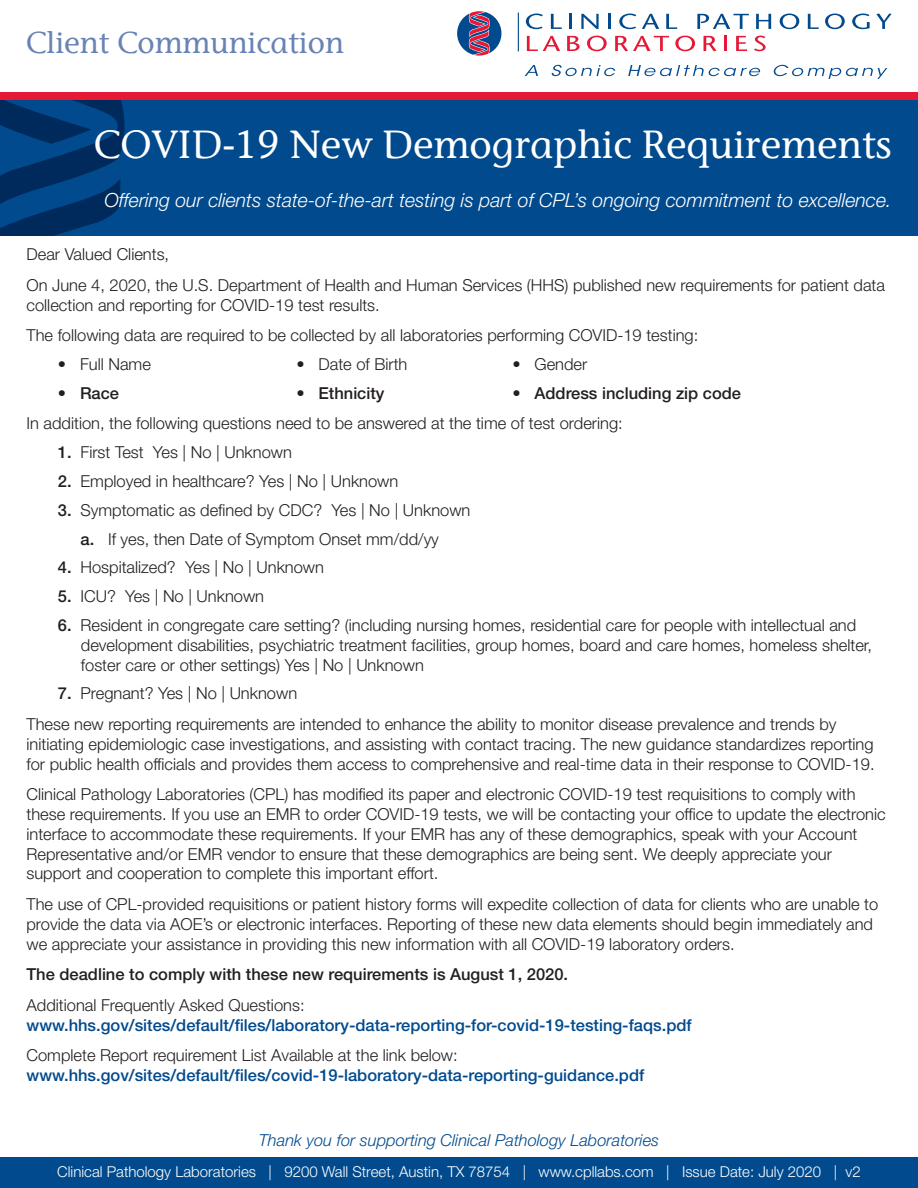
<style>
.page{position:relative;width:918px;height:1188px;background:#fff}
.page>*{position:absolute;margin:0;border:0;box-sizing:border-box;transform-origin:0 0}
.t1{font:500 39px "Stone Inf ITC";color:#fff}
.t2{font:500 30px "Stone Inf ITC";color:#6983b5}
.t3{font:italic 300 19.5px "Helvetica Neue LT Std";color:#fff}
.t4{font:300 16.5px/19.8px "Helvetica Neue LT Std";color:#231f20}
.t5{font:500 16.5px "Helvetica Neue LT Std";color:#004a8d}
.t6{font:500 16.5px "Helvetica Neue LT Std";color:#231f20}
.t7{font:italic 300 16.5px "Helvetica Neue LT Std";color:#004a8d}
.t8{font:300 15px "Helvetica Neue LT Std";color:#fff}
.s1{font-weight:300}
.s2{font-weight:500}
</style>
<div class="page">
<div style="left:0;top:100px;width:918px;height:136px;background:#004a8d"></div>
<svg style="left:0;top:100px;width:125px;height:136px"></svg>
<div style="left:0;top:92px;width:918px;height:8px;background:#e51836"></div>
<svg style="left:457px;top:11px;width:45px;height:45px"></svg>
<hr style="left:518px;top:13px;width:1px;height:38px;background:#004a8d">
<svg style="left:526px;top:14px;width:17px;height:15px"></svg>
<svg style="left:551px;top:14px;width:11px;height:15px"></svg>
<hr style="left:569px;top:14px;width:3px;height:15px;background:#004a8d">
<svg style="left:581px;top:14px;width:18px;height:15px"></svg>
<hr style="left:608px;top:14px;width:3px;height:15px;background:#004a8d">
<svg style="left:619px;top:14px;width:17px;height:15px"></svg>
<svg style="left:642px;top:14px;width:17px;height:15px"></svg>
<svg style="left:666px;top:14px;width:11px;height:15px"></svg>
<svg style="left:697px;top:14px;width:52px;height:15px"></svg>
<svg style="left:756px;top:14px;width:15px;height:15px"></svg>
<svg style="left:780px;top:14px;width:19px;height:15px"></svg>
<svg style="left:808px;top:14px;width:11px;height:15px"></svg>
<svg style="left:825px;top:14px;width:20px;height:15px"></svg>
<svg style="left:852px;top:14px;width:18px;height:15px"></svg>
<svg style="left:876px;top:14px;width:16px;height:15px"></svg>
<svg style="left:527px;top:36px;width:33px;height:15px"></svg>
<svg style="left:567px;top:36px;width:13px;height:15px"></svg>
<svg style="left:587px;top:36px;width:20px;height:15px"></svg>
<svg style="left:615px;top:36px;width:54px;height:15px"></svg>
<svg style="left:675px;top:36px;width:20px;height:15px"></svg>
<svg style="left:704px;top:36px;width:12px;height:15px"></svg>
<hr style="left:724px;top:36px;width:3px;height:15px;background:#e51836">
<svg style="left:736px;top:36px;width:11px;height:15px"></svg>
<svg style="left:754px;top:36px;width:12px;height:15px"></svg>
<svg style="left:525px;top:65px;width:13px;height:11px"></svg>
<svg style="left:551px;top:65px;width:64px;height:11px"></svg>
<svg style="left:628px;top:65px;width:132px;height:11px"></svg>
<svg style="left:773px;top:65px;width:114px;height:14px"></svg>
<div style="left:0;top:1158px;width:918px;height:30px;background:#004a8d"></div>
<h2 class="t2" style="left:26px;top:24px;width:319px">Client Communication</h2>
<h1 class="t1" style="left:93px;top:121px;width:800px">COVID-19 New Demographic Requirements</h1>
<p class="t3" style="left:104px;top:188px;width:789px">Offering our clients state-of-the-art testing is part of CPL’s ongoing commitment to excellence.</p>
<p class="t4" style="left:26px;top:239px;width:860px;line-height:30.6px">Dear Valued Clients,<br>On June 4, 2020, the U.S. Department of Health and Human Services (HHS) published new requirements for patient data</p>
<p class="t4" style="left:26px;top:289px;width:673px;line-height:30.6px">collection and reporting for COVID-19 test results.<br>The following data are required to be collected by all laboratories performing COVID-19 testing:</p>
<p class="t4" style="left:58px;top:354px;width:94px">• Full Name</p>
<p class="t4" style="left:297px;top:354px;width:112px">• Date of Birth</p>
<p class="t4" style="left:513px;top:354px;width:76px">• Gender</p>
<p class="t6" style="left:58px;top:383px;width:63px"><span class="s1">•</span> Race</p>
<p class="t6" style="left:297px;top:383px;width:90px"><span class="s1">•</span> Ethnicity</p>
<p class="t4" style="left:27px;top:377px;width:716px;line-height:30.6px;text-indent:486px">• <span class="s2">Address including zip code<br></span>In addition, the following questions need to be answered at the time of test ordering:</p>
<p class="t4" style="left:58px;top:442px;width:235px"><span class="s2">1.</span> First Test Yes | No | Unknown</p>
<p class="t4" style="left:58px;top:471px;width:342px"><span class="s2">2.</span> Employed in healthcare? Yes | No | Unknown</p>
<p class="t4" style="left:58px;top:495px;width:414px;line-height:28.8px;text-align:center"><span class="s2">3.</span> Symptomatic as defined by CDC? Yes | No | Unknown <span class="s2">a.</span> If yes, then Date of Symptom Onset mm/dd/yy</p>
<p class="t4" style="left:58px;top:557px;width:268px"><span class="s2">4.</span> Hospitalized? Yes | No | Unknown</p>
<p class="t4" style="left:58px;top:586px;width:208px"><span class="s2">5.</span> ICU? Yes | No | Unknown</p>
<p class="t4" style="left:81px;top:615px;width:793px;text-indent:-23px"><span class="s2">6.</span> Resident in congregate care setting? (including nursing homes, residential care for people with intellectual and development disabilities, psychiatric treatment facilities, group homes, board and care homes, homeless shelter, foster care or other settings) Yes | No | Unknown</p>
<p class="t4" style="left:27px;top:678px;width:811px;line-height:30.6px;text-indent:31px"><span class="s2">7.</span> Pregnant? Yes | No | Unknown<br>These new reporting requirements are intended to enhance the ability to monitor disease prevalence and trends by</p>
<p class="t4" style="left:27px;top:734px;width:850px">initiating epidemiologic case investigations, and assisting with contact tracing. The new guidance standardizes reporting for public health officials and provides them access to comprehensive and real-time data in their response to COVID-19.</p>
<p class="t4" style="left:27px;top:784px;width:861px">Clinical Pathology Laboratories (CPL) has modified its paper and electronic COVID-19 test requisitions to comply with these requirements. If you use an EMR to order COVID-19 tests, we will be contacting your office to update the electronic interface to accommodate these requirements. If your EMR has any of these demographics, speak with your Account Representative and/or EMR vendor to ensure that these demographics are being sent. We deeply appreciate your support and cooperation to complete this important effort.</p>
<p class="t4" style="left:27px;top:894px;width:853px">The use of CPL-provided requisitions or patient history forms will expedite collection of data for clients who are unable to provide the data via AOE’s or electronic interfaces. Reporting of these new data elements should begin immediately and we appreciate your assistance in providing this new information with all COVID-19 laboratory orders.</p>
<p class="t6" style="left:27px;top:965px;width:543px">The deadline to comply with these new requirements is August 1, 2020.</p>
<p class="t4" style="left:27px;top:995px;width:280px">Additional Frequently Asked Questions:</p>
<p class="t5" style="left:27px;top:1015px;width:667px">www.hhs.gov/sites/default/files/laboratory-data-reporting-for-covid-19-testing-faqs.pdf</p>
<p class="t4" style="left:27px;top:1045px;width:433px">Complete Report requirement List Available at the link below:</p>
<p class="t5" style="left:27px;top:1065px;width:619px">www.hhs.gov/sites/default/files/covid-19-laboratory-data-reporting-guidance.pdf</p>
<p class="t7" style="left:259px;top:1130px;width:402px">Thank you for supporting Clinical Pathology Laboratories</p>
<p class="t8" style="left:57px;top:1163px;width:805px">Clinical Pathology Laboratories | 9200 Wall Street, Austin, TX 78754 | www.cpllabs.com | Issue Date: July 2020 | v2</p>
</div>
